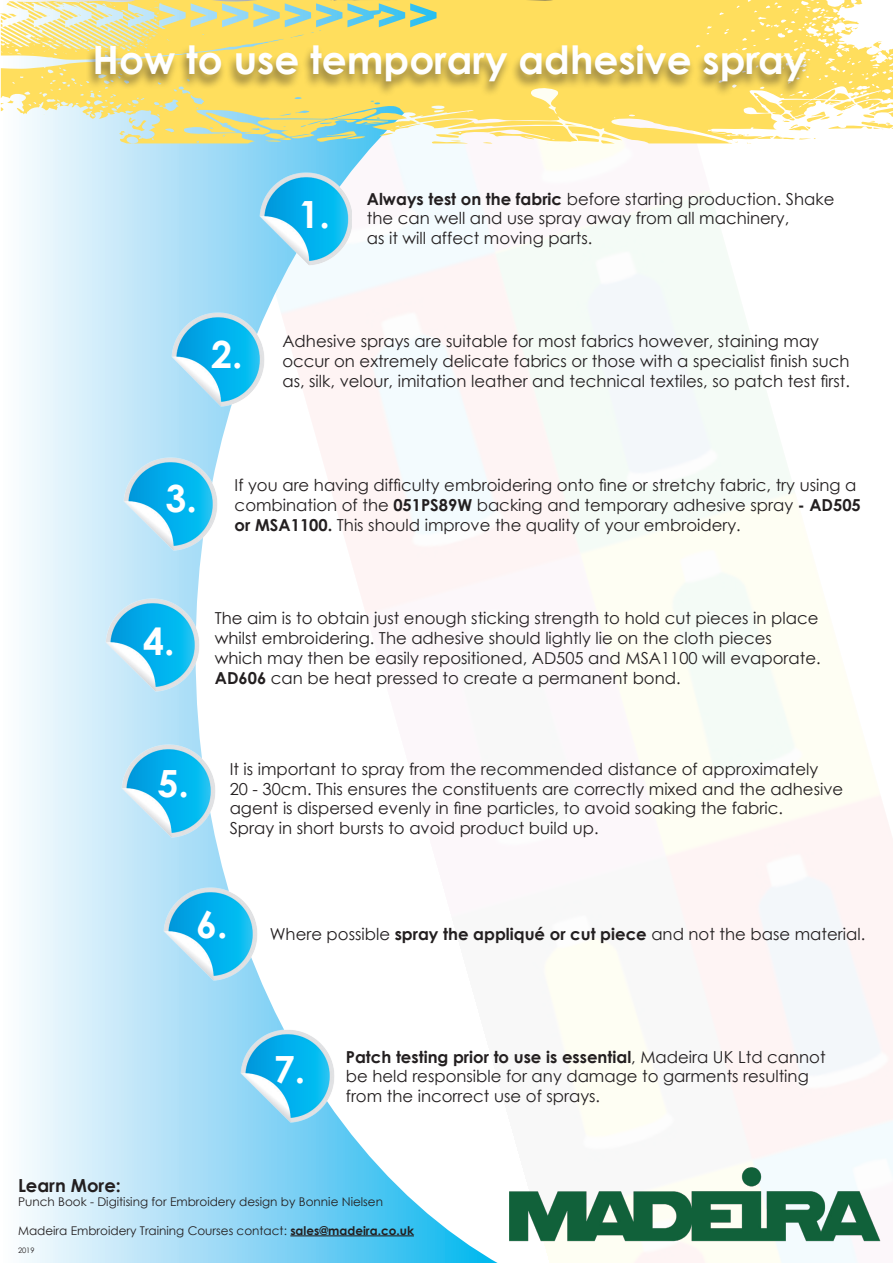
<style>
.page{position:relative;width:893px;height:1263px;background:#fff}
.page>*{position:absolute;margin:0;border:0;box-sizing:border-box;transform-origin:0 0}
.t1{font:700 39px "Century Gothic";color:#fff}
.t2{font:700 37.5px "Century Gothic";color:#fff}
.t3{font:700 18px "Century Gothic";color:#231f20}
.t4{font:16.5px/19.8px "Century Gothic";color:#231f20}
.t5{font:12px "Century Gothic";color:#231f20}
.t6{font:7.5px "Century Gothic";color:#231f20}
.s1{font-weight:700}
</style>
<div class="page">
<svg style="left:0;top:36px;width:196px;height:1227px"></svg>
<img style="left:196px;top:145px;width:697px;height:1118px">
<img style="left:170px;top:312px;width:96px;height:95px">
<img style="left:123px;top:456px;width:95px;height:95px">
<img style="left:163px;top:886px;width:95px;height:95px">
<svg style="left:1px;top:0;width:892px;height:145px;background:#f4e183"></svg>
<svg style="left:746px;top:90px;width:147px;height:54px"></svg>
<svg style="left:1px;top:100px;width:13px;height:11px"></svg>
<svg style="left:119px;top:117px;width:28px;height:18px"></svg>
<svg style="left:840px;top:27px;width:18px;height:8px"></svg>
<svg style="left:854px;top:0;width:9px;height:5px"></svg>
<svg style="left:0;top:1px;width:130px;height:35px;background:#eeeab8"></svg>
<svg style="left:732px;top:141px;width:6px;height:2px"></svg>
<svg style="left:205px;top:109px;width:417px;height:35px"></svg>
<div style="left:86px;top:45px;width:724px;height:53px;background:#231f20;opacity:.55"></div>
<img style="left:240px;top:1028px;width:95px;height:95px">
<img style="left:258px;top:171px;width:94px;height:95px">
<img style="left:105px;top:598px;width:95px;height:95px">
<img style="left:121px;top:744px;width:95px;height:95px">
<hr style="left:290px;top:1235px;width:124px;height:1px;background:#231f20">
<img style="left:471px;top:1133px;width:422px;height:111px">
<p class="t1" style="left:93px;top:30px;width:715px">How to use temporary adhesive spray</p>
<p class="t2" style="left:298px;top:186px;width:33px">1.</p>
<p class="t4" style="left:367px;top:188px;width:469px"><span class="s1">Always test on the fabric</span> before starting production. Shake the can well and use spray away from all machinery,</p>
<p class="t4" style="left:367px;top:228px;width:227px">as it will affect moving parts.</p>
<p class="t2" style="left:211px;top:325px;width:33px">2.</p>
<p class="t4" style="left:282px;top:331px;width:569px">Adhesive sprays are suitable for most fabrics however, staining may occur on extremely delicate fabrics or those with a specialist finish such as, silk, velour, imitation leather and technical textiles, so patch test first.</p>
<p class="t2" style="left:165px;top:470px;width:33px">3.</p>
<p class="t4" style="left:235px;top:475px;width:628px">If you are having difficulty embroidering onto fine or stretchy fabric, try using a combination of the <span class="s1">051PS89W</span> backing and temporary adhesive spray <span class="s1">- AD505 or MSA1100.</span> This should improve the quality of your embroidery.</p>
<p class="t2" style="left:143px;top:612px;width:33px">4.</p>
<p class="t4" style="left:215px;top:608px;width:607px">The aim is to obtain just enough sticking strength to hold cut pieces in place whilst embroidering. The adhesive should lightly lie on the cloth pieces which may then be easily repositioned, AD505 and MSA1100 will evaporate.<br><span class="s1">AD606</span> can be heat pressed to create a permanent bond.</p>
<p class="t2" style="left:158px;top:755px;width:33px">5.</p>
<p class="t4" style="left:230px;top:759px;width:615px">It is important to spray from the recommended distance of approximately<br>20 - 30cm. This ensures the constituents are correctly mixed and the adhesive agent is dispersed evenly in fine particles, to avoid soaking the fabric.</p>
<p class="t4" style="left:230px;top:818px;width:370px">Spray in short bursts to avoid product build up.</p>
<p class="t2" style="left:196px;top:896px;width:33px">6.</p>
<p class="t4" style="left:270px;top:924px;width:597px">Where possible <span class="s1">spray the appliqué or cut piece</span> and not the base material.</p>
<p class="t2" style="left:274px;top:1041px;width:33px">7.</p>
<p class="t4" style="left:346px;top:1046px;width:481px"><span class="s1">Patch testing prior to use is essential</span>, Madeira UK Ltd cannot be held responsible for any damage to garments resulting from the incorrect use of sprays.</p>
<p class="t3" style="left:18px;top:1171px;width:104px">Learn More:</p>
<p class="t5" style="left:18px;top:1193px;width:367px">Punch Book - Digitising for Embroidery design by Bonnie Nielsen</p>
<p class="t5" style="left:18px;top:1222px;width:397px">Madeira Embroidery Training Courses contact: <span class="s1">sales@madeira.co.uk</span></p>
<p class="t6" style="left:18px;top:1245px;width:18px">2019</p>
</div>
